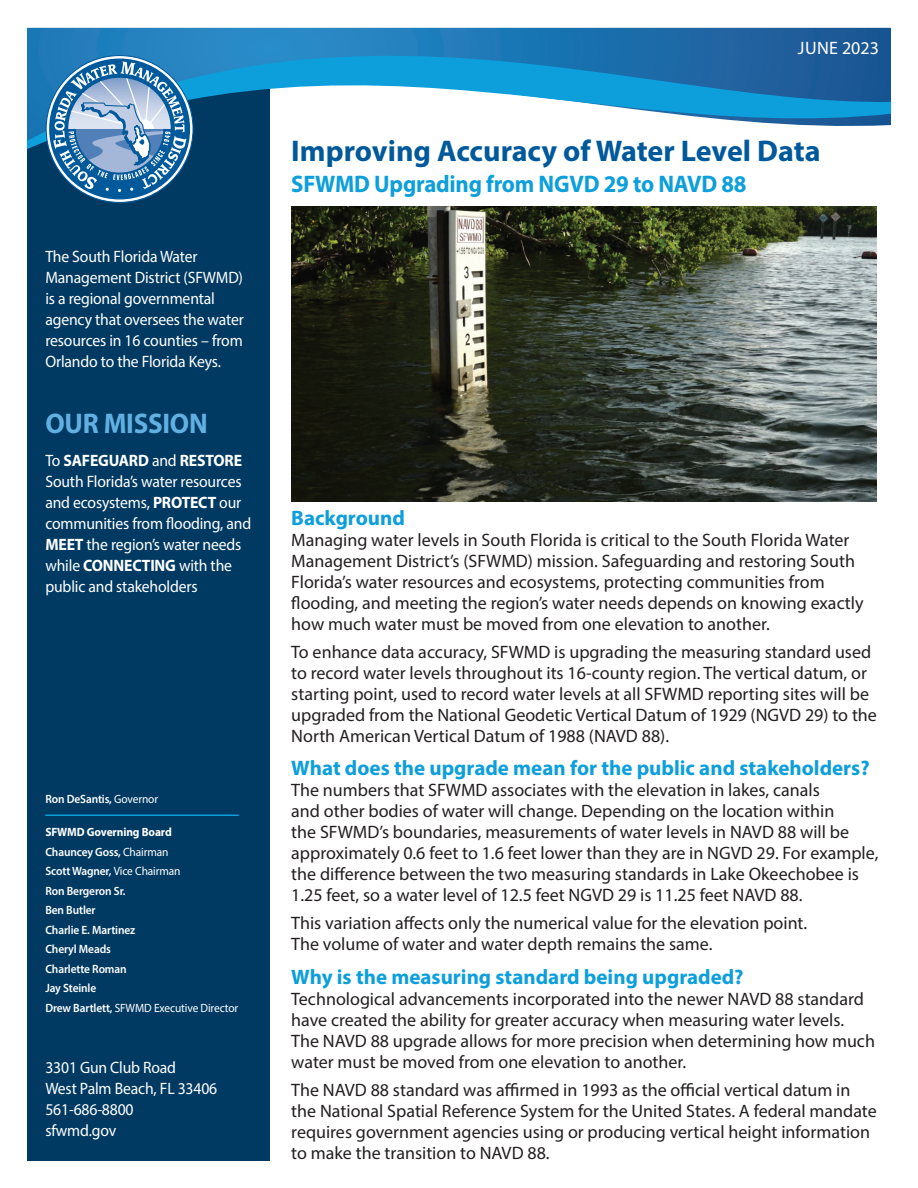
<style>
.page{position:relative;width:918px;height:1188px;background:#fff}
.page>*{position:absolute;margin:0;border:0;box-sizing:border-box;transform-origin:0 0}
.t1{font:700 30px "Myriad Pro";color:#00599b}
.t2{font:700 28.5px "Myriad Pro";letter-spacing:-.01em;color:#61b0e1;scale:.95 1}
.t3{font:700 24px "Myriad Pro";letter-spacing:-.01em;color:#0c9fdc;scale:.95 1}
.t4{font:700 21px "Myriad Pro";color:#0c9fdc}
.t5{font:18px/21px "Myriad Pro";color:#231f20}
.t6{font:18px "Myriad Pro";letter-spacing:.01em;color:#fff}
.t7{font:16.5px/21px "Myriad Pro";letter-spacing:-.01em;color:#fff;scale:.95 1}
.t8{font:600 12px/19.5px "Myriad Pro";letter-spacing:-.01em;color:#fff;scale:.95 1}
.s1{font-weight:700}
.s2{font-weight:400}
</style>
<div class="page">
<div style="left:28px;top:39px;width:242px;height:1122px;background:#003a62"></div>
<svg style="left:27px;top:27px;width:864px;height:182px"></svg>
<svg style="left:46px;top:56px;width:147px;height:146px"></svg>
<div style="left:49px;top:59px;width:141px;height:140px;border:20px solid #00599b;border-radius:50%"></div>
<svg style="left:53px;top:61px;width:133px;height:131px;background:#6697c1"></svg>
<hr style="left:45px;top:814px;width:194px;height:2px;background:#0c9fdc">
<img style="left:291px;top:206px;width:586px;height:295px">
<p class="t7" style="left:45px;top:246px;width:211px">The South Florida Water<br>Management District (SFWMD) is a regional governmental agency that oversees the water resources in 16 counties – from<br>Orlando to the Florida Keys.</p>
<h2 class="t2" style="left:45px;top:405px;width:172px">OUR MISSION</h2>
<p class="t7" style="left:45px;top:450px;width:218px">To <span class="s1">SAFEGUARD</span> and <span class="s1">RESTORE<br></span>South Florida’s water resources and ecosystems, <span class="s1">PROTECT</span> our communities from flooding, and<br><span class="s1">MEET</span> the region’s water needs while <span class="s1">CONNECTING</span> with the public and stakeholders</p>
<p class="t8" style="left:45px;top:789px;width:120px">Ron DeSantis, <span class="s2">Governor</span></p>
<p class="t8" style="left:45px;top:822px;width:205px"><span class="s1">SFWMD Governing Board<br></span>Chauncey Goss, <span class="s2">Chairman<br></span>Scott Wagner, <span class="s2">Vice Chairman<br></span>Ron Bergeron Sr.<br>Ben Butler<br>Charlie E. Martinez<br>Cheryl Meads<br>Charlette Roman<br>Jay Steinle<br>Drew Bartlett, <span class="s2">SFWMD Executive Director</span></p>
<p class="t7" style="left:45px;top:1057px;width:183px">3301 Gun Club Road<br>West Palm Beach, FL 33406<br>561-686-8800<br>sfwmd.gov</p>
<p class="t6" style="left:798px;top:37px;width:83px">JUNE 2023</p>
<h1 class="t1" style="left:291px;top:131px;width:531px">Improving Accuracy of Water Level Data</h1>
<h3 class="t3" style="left:291px;top:168px;width:481px">SFWMD Upgrading from NGVD 29 to NAVD 88</h3>
<p class="t4" style="left:291px;top:504px;width:115px">Background</p>
<p class="t5" style="left:291px;top:529px;width:574px">Managing water levels in South Florida is critical to the South Florida Water Management District’s (SFWMD) mission. Safeguarding and restoring South Florida’s water resources and ecosystems, protecting communities from flooding, and meeting the region’s water needs depends on knowing exactly how much water must be moved from one elevation to another.</p>
<p class="t5" style="left:291px;top:641px;width:587px">To enhance data accuracy, SFWMD is upgrading the measuring standard used to record water levels throughout its 16-county region. The vertical datum, or starting point, used to record water levels at all SFWMD reporting sites will be upgraded from the National Geodetic Vertical Datum of 1929 (NGVD 29) to the North American Vertical Datum of 1988 (NAVD 88).</p>
<p class="t4" style="left:291px;top:755px;width:580px">What does the upgrade mean for the public and stakeholders?</p>
<p class="t5" style="left:291px;top:779px;width:589px">The numbers that SFWMD associates with the elevation in lakes, canals<br>and other bodies of water will change. Depending on the location within<br>the SFWMD’s boundaries, measurements of water levels in NAVD 88 will be approximately 0.6 feet to 1.6 feet lower than they are in NGVD 29. For example, the difference between the two measuring standards in Lake Okeechobee is 1.25 feet, so a water level of 12.5 feet NGVD 29 is 11.25 feet NAVD 88.</p>
<p class="t5" style="left:291px;top:912px;width:517px">This variation affects only the numerical value for the elevation point.<br>The volume of water and water depth remains the same.</p>
<p class="t4" style="left:291px;top:963px;width:454px">Why is the measuring standard being upgraded?</p>
<p class="t5" style="left:291px;top:988px;width:585px">Technological advancements incorporated into the newer NAVD 88 standard have created the ability for greater accuracy when measuring water levels.<br>The NAVD 88 upgrade allows for more precision when determining how much water must be moved from one elevation to another.</p>
<p class="t5" style="left:291px;top:1079px;width:587px">The NAVD 88 standard was affirmed in 1993 as the official vertical datum in the National Spatial Reference System for the United States. A federal mandate requires government agencies using or producing vertical height information to make the transition to NAVD 88.</p>
</div>
